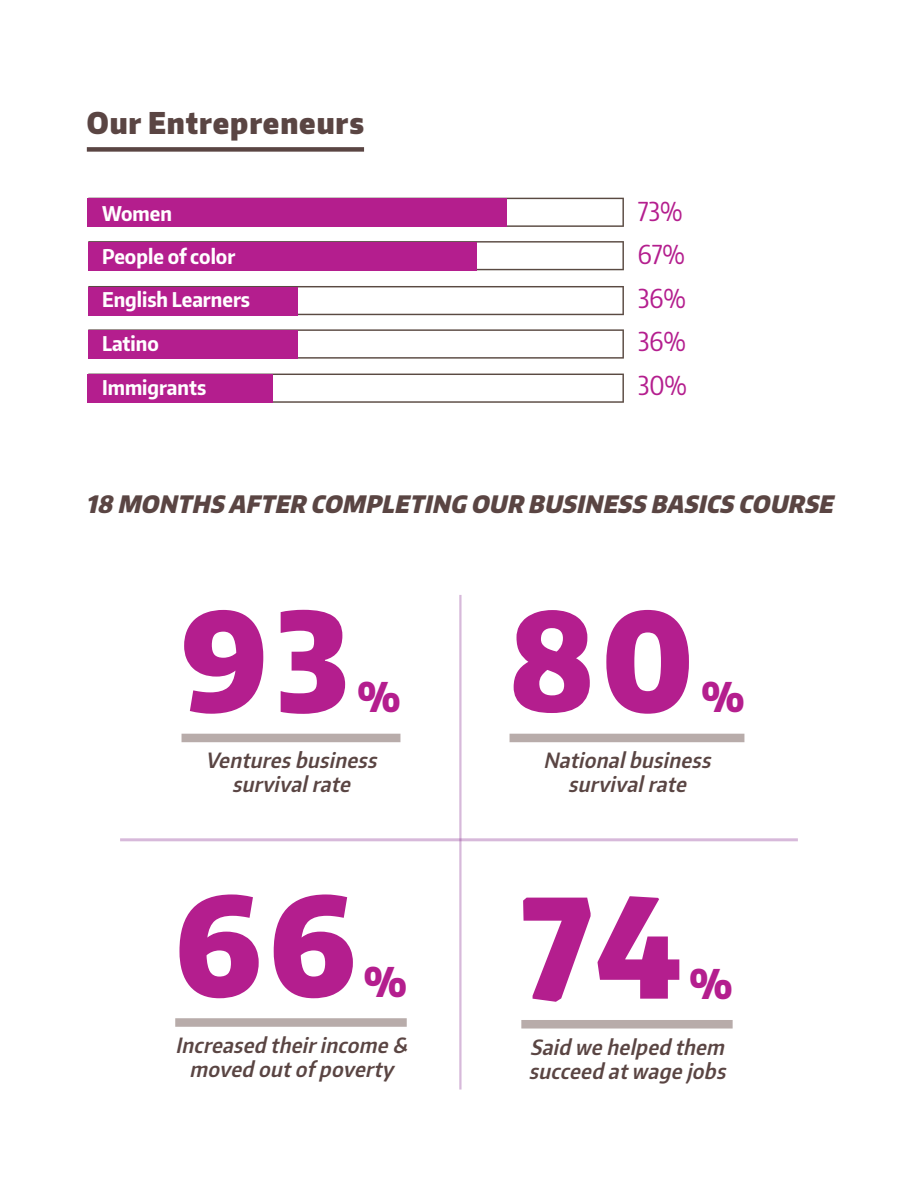
<style>
.page{position:relative;width:918px;height:1188px;background:#fff}
.page>*{position:absolute;margin:0;border:0;box-sizing:border-box;transform-origin:0 0}
.t1{font:900 136.5px "Encode Sans Condensed";letter-spacing:.06em;color:#b41e8e}
.t2{font:900 40.95px "Encode Sans Condensed";color:#b41e8e}
.t3{font:900 30px "Encode Sans Condensed";letter-spacing:.03em;color:#5a4543}
.t4{font:26.1px/43.5px "Encode Sans Condensed";color:#b41e8e}
.t5{font:italic 900 24px "Encode Sans Condensed";color:#5a4543}
.t6{font:italic 600 21px/24px "Encode Sans Condensed";color:#5a4543;text-align:center}
.t7{font:700 20.25px/43.7px "Encode Sans Condensed";color:#fff}
</style>
<div class="page">
<div style="left:521px;top:1020px;width:212px;height:9px;background:#b8acaa"></div>
<hr style="left:120px;top:838px;width:678px;height:3px;background:#872b90">
<hr style="left:459px;top:595px;width:3px;height:495px;background:#872b90">
<svg style="left:507px;top:198px;width:117px;height:29px"></svg>
<div style="left:88px;top:198px;width:419px;height:29px;background:#b41e8d"></div>
<svg style="left:88px;top:241px;width:536px;height:29px"></svg>
<div style="left:88px;top:242px;width:389px;height:29px;background:#b41e8e"></div>
<svg style="left:88px;top:286px;width:536px;height:29px"></svg>
<div style="left:88px;top:287px;width:209px;height:29px;background:#b41e8e"></div>
<svg style="left:88px;top:329px;width:536px;height:30px"></svg>
<div style="left:88px;top:330px;width:209px;height:29px;background:#b41e8e"></div>
<svg style="left:273px;top:374px;width:351px;height:29px"></svg>
<div style="left:88px;top:374px;width:185px;height:29px;background:#b41e8e"></div>
<div style="left:87px;top:147px;width:277px;height:5px;background:#5a4543"></div>
<div style="left:182px;top:734px;width:218px;height:8px;background:#b8acaa"></div>
<div style="left:510px;top:734px;width:234px;height:8px;background:#b8acaa"></div>
<div style="left:175px;top:1018px;width:232px;height:9px;background:#b8acaa"></div>
<h3 class="t3" style="left:87px;top:103px;width:279px">Our Entrepreneurs</h3>
<p class="t7" style="left:102px;top:191px;width:150px">Women<br>People of color<br>English Learners<br>Latino<br>Immigrants</p>
<p class="t4" style="left:638px;top:189px;width:50px">73%<br>67%<br>36%<br>36%</p>
<p class="t4" style="left:638px;top:363px;width:51px">30%</p>
<p class="t5" style="left:86px;top:489px;width:755px">18 MONTHS AFTER COMPLETING OUR BUSINESS BASICS COURSE</p>
<h1 class="t1" style="left:182px;top:572px;width:169px">93</h1>
<h2 class="t2" style="left:357px;top:670px;width:45px">%</h2>
<p class="t6" style="left:206px;top:748px;width:178px">Ventures business survivalrate</p>
<h1 class="t1" style="left:175px;top:856px;width:182px">66</h1>
<h2 class="t2" style="left:364px;top:955px;width:45px">%</h2>
<p class="t6" style="left:175px;top:1033px;width:238px">Increased theirincome &amp; moved outofpoverty</p>
<h1 class="t1" style="left:510px;top:572px;width:185px">80</h1>
<h2 class="t2" style="left:701px;top:670px;width:45px">%</h2>
<p class="t6" style="left:544px;top:748px;width:174px">Nationalbusiness survivalrate</p>
<h1 class="t1" style="left:521px;top:858px;width:162px">74</h1>
<h2 class="t2" style="left:690px;top:956px;width:45px">%</h2>
<p class="t6" style="left:529px;top:1034px;width:204px;text-align:left">Said we helped them succeed atwage jobs</p>
</div>
